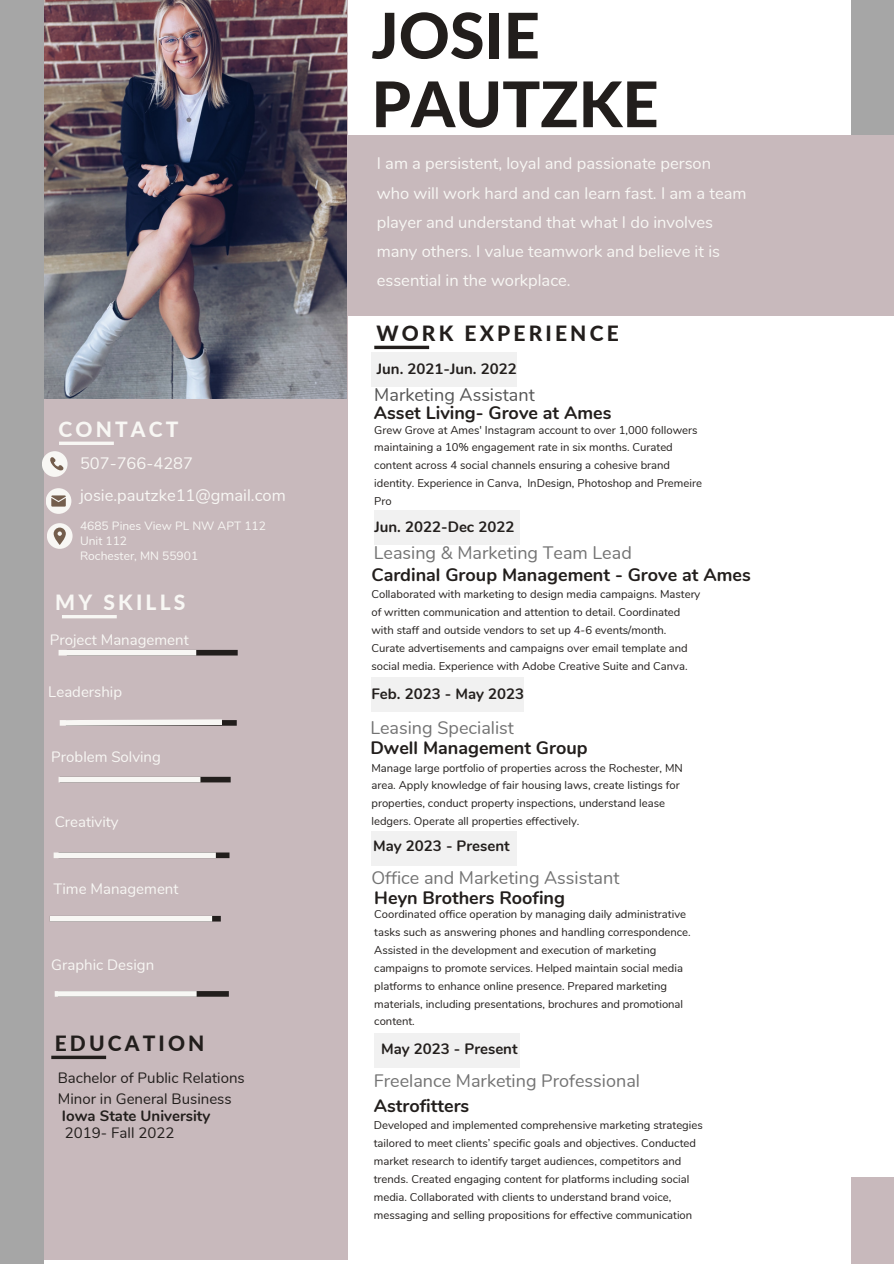
<style>
.page{position:relative;width:894px;height:1264px;background:#fff}
.page>*{position:absolute;margin:0;border:0;box-sizing:border-box;transform-origin:0 0}
.t1{font:800 63px/68.7px "Lato";color:#221e1c}
.t2{font:800 21px "Lato";letter-spacing:.15em;color:#221e1c}
.t3{font:800 21px "Lato";letter-spacing:.15em;color:#f8f7f4}
.t4{font:700 18px "Nunito";color:#221e1c}
.t5{font:18px "Nunito";color:#737373}
.t6{font:18px "Nunito";color:#545454}
.t7{font:16.5px/29.2px "Nunito";color:#f8f7f4}
.t8{font:700 15px "Nunito";color:#221e1c}
.t9{font:15px "Nunito";color:#f8f7f4}
.t10{font:15px/21.3px "Nunito";color:#221e1c}
.t11{font:12px "Nunito";color:#f8f7f4}
.t12{font:11.25px/17.9px "Nunito";color:#221e1c}
</style>
<div class="page">
<div style="left:850px;top:0;width:43px;height:316px;background:#a6a6a6"></div>
<div style="left:850px;top:1176px;width:43px;height:87px;background:#c8b9bc"></div>
<div style="left:9px;top:136px;width:884px;height:180px;background:#c8b9bc"></div>
<div style="left:0;top:0;width:347px;height:1259px;background:#c8b9bc"></div>
<img style="left:43px;top:0;width:303px;height:398px">
<div style="left:0;top:0;width:43px;height:506px;background:#a6a6a6"></div>
<div style="left:0;top:506px;width:43px;height:757px;background:#a6a6a6"></div>
<svg style="left:51px;top:1055px;width:55px;height:4px"></svg>
<hr style="left:374px;top:346px;width:55px;height:3px;background:#221e1c">
<svg style="left:59px;top:441px;width:55px;height:4px"></svg>
<hr style="left:62px;top:615px;width:55px;height:3px;background:#f8f7f4">
<div style="left:42px;top:451px;width:26px;height:26px;background:#f8f7f4;border-radius:50%"></div>
<div style="left:46px;top:488px;width:25px;height:26px;background:#f8f7f4;border-radius:50%"></div>
<div style="left:47px;top:523px;width:26px;height:26px;background:#f8f7f4;border-radius:50%"></div>
<svg style="left:51px;top:495px;width:15px;height:11px"></svg>
<svg style="left:50px;top:457px;width:14px;height:14px"></svg>
<svg style="left:54px;top:527px;width:12px;height:17px"></svg>
<div style="left:67px;top:650px;width:171px;height:5px;background:#221e1c"></div>
<div style="left:59px;top:650px;width:137px;height:5px;background:#f8f7f4"></div>
<div style="left:50px;top:915px;width:171px;height:6px;background:#221e1c"></div>
<div style="left:50px;top:915px;width:162px;height:6px;background:#f8f7f4"></div>
<div style="left:59px;top:852px;width:170px;height:6px;background:#221e1c"></div>
<div style="left:54px;top:852px;width:162px;height:6px;background:#f8f7f4"></div>
<div style="left:66px;top:720px;width:171px;height:5px;background:#221e1c"></div>
<svg style="left:59px;top:719px;width:168px;height:7px"></svg>
<div style="left:60px;top:776px;width:170px;height:6px;background:#221e1c"></div>
<div style="left:59px;top:776px;width:141px;height:6px;background:#f8f7f4"></div>
<div style="left:371px;top:352px;width:146px;height:35px;background:#f1f1f1"></div>
<div style="left:374px;top:510px;width:145px;height:35px;background:#f1f1f1"></div>
<div style="left:58px;top:991px;width:171px;height:5px;background:#221e1c"></div>
<div style="left:55px;top:991px;width:141px;height:5px;background:#f8f7f4"></div>
<div style="left:371px;top:677px;width:153px;height:34px;background:#f1f1f1"></div>
<div style="left:371px;top:831px;width:146px;height:34px;background:#f1f1f1"></div>
<div style="left:374px;top:1033px;width:146px;height:34px;background:#f1f1f1"></div>
<p class="t3" style="left:59px;top:416px;width:121px">CONTACT</p>
<h6 class="t7" style="left:80px;top:448px;width:114px">507-766-4287</h6>
<h2 class="t7" style="left:80px;top:481px;width:207px">josie.pautzke11@gmail.com</h2>
<h6 class="t11" style="left:80px;top:517px;width:187px">4685 Pines View PL NW APT 112</h6>
<h6 class="t11" style="left:80px;top:532px;width:49px">Unit 112</h6>
<h6 class="t11" style="left:80px;top:547px;width:120px">Rochester, MN 55901</h6>
<p class="t3" style="left:55px;top:589px;width:131px">MY SKILLS</p>
<h6 class="t9" style="left:50px;top:630px;width:140px">Project Management</h6>
<h6 class="t9" style="left:48px;top:682px;width:75px">Leadership</h6>
<h5 class="t9" style="left:51px;top:746px;width:111px">Problem Solving</h5>
<h2 class="t9" style="left:55px;top:812px;width:65px">Creativity</h2>
<h6 class="t9" style="left:53px;top:879px;width:126px">Time Management</h6>
<h5 class="t9" style="left:51px;top:954px;width:104px">Graphic Design</h5>
<h4 class="t2" style="left:55px;top:1030px;width:151px">EDUCATION</h4>
<p class="t10" style="left:58px;top:1067px;width:188px">Bachelor of Public Relations<br>Minor in General Business</p>
<p class="t8" style="left:62px;top:1105px;width:150px">Iowa State University</p>
<p class="t10" style="left:65px;top:1122px;width:111px">2019- Fall 2022</p>
<p class="t1" style="left:371px;top:0;width:288px">JOSIE<br>PAUTZKE</p>
<h2 class="t7" style="left:376px;top:149px;width:371px">I am a persistent, loyal and passionate person who will work hard and can learn fast. I am a team player and understand that what I do involves many others. I value teamwork and believe it is essential in the workplace.</h2>
<h4 class="t2" style="left:376px;top:320px;width:244px">WORK EXPERIENCE</h4>
<h6 class="t8" style="left:377px;top:359px;width:141px">Jun. 2021-Jun. 2022</h6>
<h1 class="t6" style="left:374px;top:383px;width:162px">Marketing Assistant</h1>
<h4 class="t4" style="left:374px;top:401px;width:239px">Asset Living- Grove at Ames</h4>
<p class="t12" style="left:374px;top:421px;width:329px">Grew Grove at Ames' Instagram account to over 1,000 followers maintaining a 10% engagement rate in six months. Curated content across 4 social channels ensuring a cohesive brand identity. Experience in Canva, InDesign, Photoshop and Premeire Pro</p>
<h5 class="t8" style="left:374px;top:516px;width:141px">Jun. 2022-Dec 2022</h5>
<h4 class="t5" style="left:374px;top:540px;width:259px">Leasing &amp; Marketing Team Lead</h4>
<h3 class="t4" style="left:371px;top:562px;width:380px">Cardinal Group Management - Grove at Ames</h3>
<h2 class="t12" style="left:371px;top:585px;width:330px">Collaborated with marketing to design media campaigns. Mastery of written communication and attention to detail. Coordinated with staff and outside vendors to set up 4-6 events/month.<br>Curate advertisements and campaigns over email template and social media. Experience with Adobe Creative Suite and Canva.</h2>
<h4 class="t8" style="left:371px;top:683px;width:154px">Feb. 2023 - May 2023</h4>
<h3 class="t5" style="left:370px;top:715px;width:145px">Leasing Specialist</h3>
<p class="t4" style="left:370px;top:735px;width:219px">Dwell Management Group</p>
<h5 class="t12" style="left:371px;top:759px;width:313px">Manage large portfolio of properties across the Rochester, MN area. Apply knowledge of fair housing laws, create listings for properties, conduct property inspections, understand lease ledgers. Operate all properties effectively.</h5>
<h4 class="t8" style="left:373px;top:835px;width:138px">May 2023 - Present</h4>
<h3 class="t5" style="left:371px;top:866px;width:249px">Office and Marketing Assistant</h3>
<p class="t4" style="left:374px;top:886px;width:192px">Heyn Brothers Roofing</p>
<h5 class="t12" style="left:374px;top:905px;width:318px">Coordinated office operation by managing daily administrative tasks such as answering phones and handling correspondence.<br>Assisted in the development and execution of marketing campaigns to promote services. Helped maintain social media platforms to enhance online presence. Prepared marketing materials, including presentations, brochures and promotional content.</h5>
<h4 class="t8" style="left:381px;top:1039px;width:138px">May 2023 - Present</h4>
<h3 class="t5" style="left:374px;top:1068px;width:268px">Freelance Marketing Professional</h3>
<p class="t4" style="left:374px;top:1093px;width:97px">Astrofitters</p>
<h5 class="t12" style="left:374px;top:1116px;width:330px">Developed and implemented comprehensive marketing strategies tailored to meet clients’ specific goals and objectives. Conducted market research to identify target audiences, competitors and trends. Created engaging content for platforms including social media. Collaborated with clients to understand brand voice, messaging and selling propositions for effective communication</h5>
</div>
